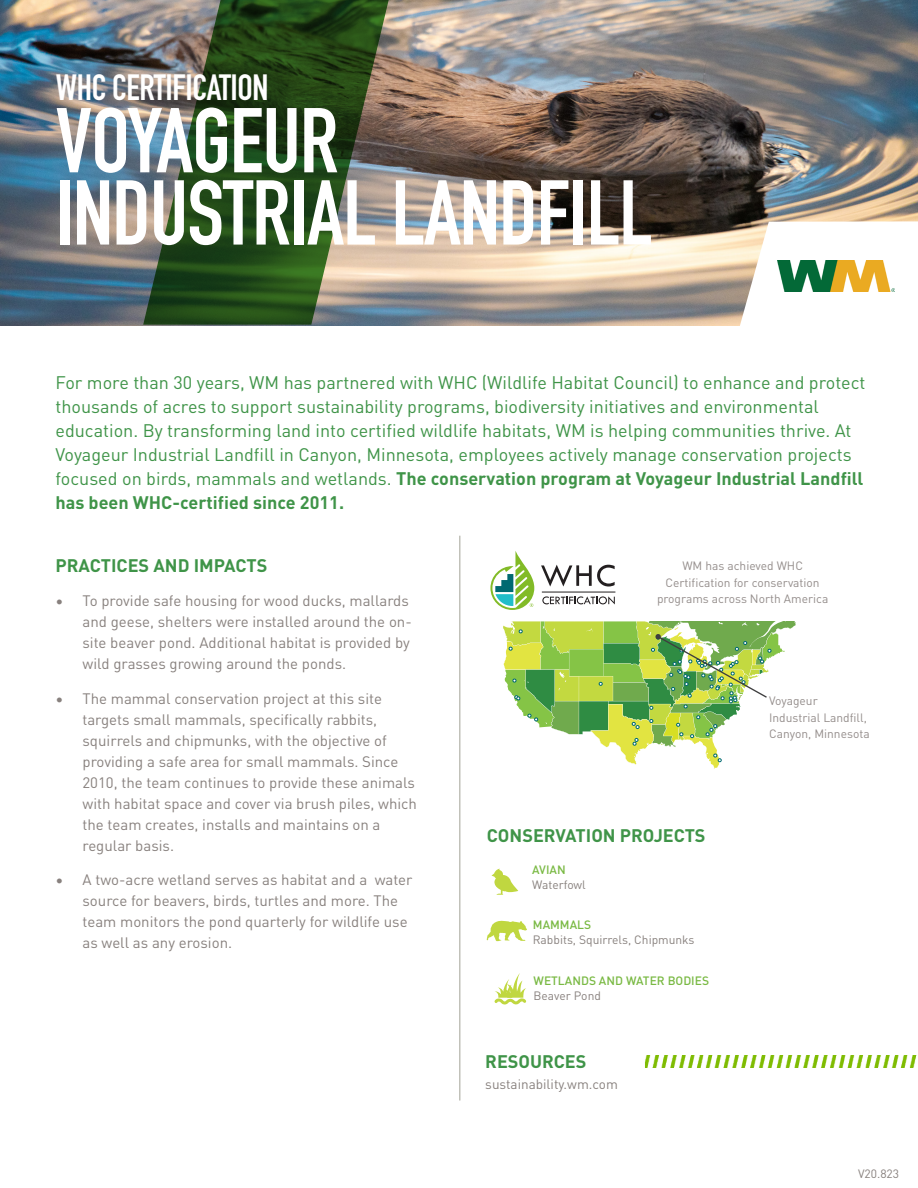
<style>
.page{position:relative;width:918px;height:1188px;background:#fff}
.page>*{position:absolute;margin:0;border:0;box-sizing:border-box;transform-origin:0 0}
.t1{font:700 90.3px/72.3px "DIN Condensed";letter-spacing:-.01em;color:#fff}
.t2{font:700 36px "DIN Condensed";letter-spacing:-.01em;color:#fff}
.t3{font:18px/24px "DINOT";color:#3f9448}
.t4{font:700 18px "DINOT";color:#3f9448}
.t5{font:15px/21px "DINOT";color:#88817e}
.t6{font:13.5px "DINOT";color:#88817e}
.t7{font:12px/16.2px "DINOT";color:#948d8b;text-align:center}
.Text_2{font:12px/14.4px "DINOT";color:#88817e}
.t8{font:500 12px/14.4px "DINOT";color:#79b943}
.s1{font-weight:700}
.s2{font-weight:500;color:#79b943}
.s3{font-weight:400;color:#88817e}
</style>
<div class="page">
<img style="left:0;top:1px;width:918px;height:324px">
<svg style="left:739px;top:221px;width:179px;height:105px"></svg>
<hr style="left:459px;top:536px;width:1px;height:565px;background:#c1c1b9">
<img style="left:778px;top:260px;width:117px;height:32px">
<svg style="left:142px;top:0;width:248px;height:325px;background:#455c3b"></svg>
<svg style="left:503px;top:621px;width:293px;height:148px"></svg>
<svg style="left:494px;top:973px;width:32px;height:32px"></svg>
<img style="left:645px;top:1055px;width:272px;height:13px">
<svg style="left:490px;top:551px;width:44px;height:59px"></svg>
<svg style="left:541px;top:565px;width:74px;height:22px"></svg>
<svg style="left:542px;top:596px;width:73px;height:9px"></svg>
<hr style="left:542px;top:592px;width:73px;height:1px;background:#231f20">
<svg style="left:492px;top:869px;width:26px;height:26px"></svg>
<svg style="left:487px;top:920px;width:40px;height:21px"></svg>
<p class="t2" style="left:56px;top:63px;width:214px">WHC CERTIFICATION</p>
<p class="t1" style="left:56px;top:104px;width:599px">VOYAGEUR<br>INDUSTRIAL LANDFILL</p>
<p class="t3" style="left:56px;top:369px;width:812px">For more than 30 years, WM has partnered with WHC (Wildlife Habitat Council) to enhance and protect thousands of acres to support sustainability programs, biodiversity initiatives and environmental education. By transforming land into certified wildlife habitats, WM is helping communities thrive. At Voyageur Industrial Landfill in Canyon, Minnesota, employees actively manage conservation projects focused on birds, mammals and wetlands. <span class="s1">The conservation program at Voyageur Industrial Landfill has been WHC-certified since 2011.</span></p>
<p class="t4" style="left:56px;top:551px;width:213px">PRACTICES AND IMPACTS</p>
<p class="t5" style="left:82px;top:589px;width:331px;text-indent:-27px">• To provide safe housing for wood ducks, mallards and geese, shelters were installed around the on&shy;site beaver pond. Additional habitat is provided by wild grasses growing around the ponds.</p>
<p class="t5" style="left:82px;top:687px;width:336px;text-indent:-27px">• The mammal conservation project at this site targets small mammals, specifically rabbits, squirrels and chipmunks, with the objective of providing a safe area for small mammals. Since 2010, the team continues to provide these animals with habitat space and cover via brush piles, which the team creates, installs and maintains on a regular basis.</p>
<p class="t5" style="left:82px;top:868px;width:332px;text-indent:-27px">• A two-acre wetland serves as habitat and a water source for beavers, birds, turtles and more. The team monitors the pond quarterly for wildlife use as well as any erosion.</p>
<p class="t7" style="left:657px;top:557px;width:173px">WM has achieved WHC<br>Certification for conservation programs across North America</p>
<p class="t4" style="left:487px;top:821px;width:220px">CONSERVATION PROJECTS</p>
<p class="t8" style="left:532px;top:861px;width:35px">AVIAN</p>
<p class="Text_2" style="left:532px;top:876px;width:55px">Waterfowl</p>
<p class="Text_2" style="left:533px;top:917px;width:163px"><span class="s2">MAMMALS<br></span>Rabbits, Squirrels, Chipmunks</p>
<p class="t8" style="left:534px;top:973px;width:177px">WETLANDS AND WATER BODIES<br><span class="s3">Beaver Pond</span></p>
<p class="t4" style="left:485px;top:1048px;width:103px">RESOURCES</p>
<p class="t6" style="left:485px;top:1074px;width:134px">sustainability.wm.com</p>
<p class="t7" style="left:769px;top:692px;width:102px;text-align:left">Voyageur<br>Industrial Landfill,<br>Canyon, Minnesota</p>
<p class="Text_2" style="left:858px;top:1165px;width:43px">V20.823</p>
</div>
